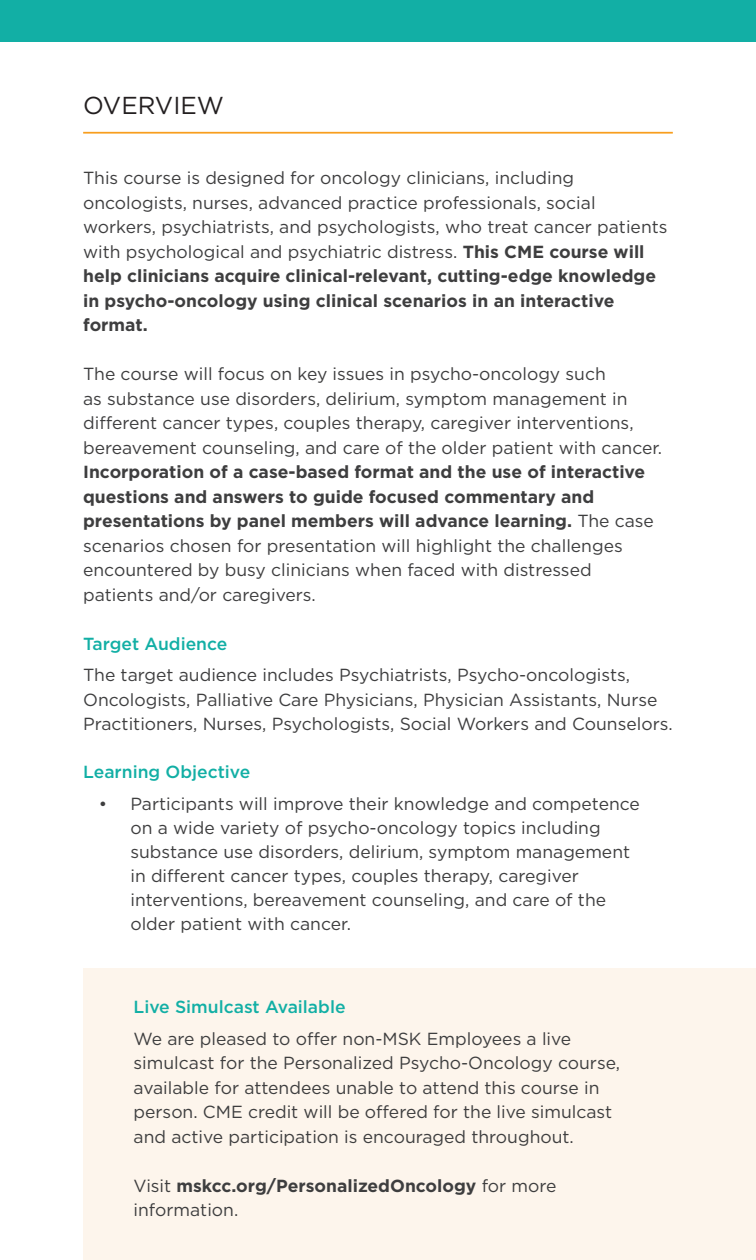
<style>
.page{position:relative;width:756px;height:1260px;background:#fff}
.page>*{position:absolute;margin:0;border:0;box-sizing:border-box;transform-origin:0 0}
.t1{font:24.5px "Gotham";color:#231f20}
.t2{font:17.5px/24.5px "Gotham";color:#3e3e3f}
.t3{font:700 17.5px/24.5px "Gotham";color:#3e3e3f}
.t4{font:500 17.5px "Gotham";color:#12afa5}
.s1{font-weight:700}
.s2{font-weight:400}
</style>
<div class="page">
<div style="left:0;top:0;width:756px;height:42px;background:#12afa5"></div>
<hr style="left:83px;top:132px;width:590px;height:2px;background:#f89e1e">
<div style="left:83px;top:969px;width:673px;height:291px;background:#fdf5ec"></div>
<p class="t1" style="left:83px;top:90px;width:142px">OVERVIEW</p>
<p class="t2" style="left:83px;top:165px;width:586px">This course is designed for oncology clinicians, including oncologists, nurses, advanced practice professionals, social workers, psychiatrists, and psychologists, who treat cancer patients with psychological and psychiatric distress. <span class="s1">This CME course will help clinicians acquire clinical-relevant, cutting-edge knowledge in psycho-oncology using clinical scenarios in an interactive format.</span></p>
<p class="t2" style="left:83px;top:361px;width:581px">The course will focus on key issues in psycho-oncology such<br>as substance use disorders, delirium, symptom management in different cancer types, couples therapy, caregiver interventions, bereavement counseling, and care of the older patient with cancer.<br><span class="s1">Incorporation of a case-based format and the use of interactive questions and answers to guide focused commentary and presentations by panel members will advance learning.</span> The case scenarios chosen for presentation will highlight the challenges encountered by busy clinicians when faced with distressed</p>
<p class="t2" style="left:83px;top:582px;width:234px">patients and/or caregivers.</p>
<p class="t4" style="left:83px;top:632px;width:146px">Target Audience</p>
<p class="t2" style="left:83px;top:662px;width:591px">The target audience includes Psychiatrists, Psycho-oncologists,<br>Oncologists, Palliative Care Physicians, Physician Assistants, Nurse<br>Practitioners, Nurses, Psychologists, Social Workers and Counselors.</p>
<p class="t4" style="left:83px;top:761px;width:169px">Learning Objective</p>
<p class="t2" style="left:130px;top:791px;width:511px;text-indent:-31px">• Participants will improve their knowledge and competence on a wide variety of psycho-oncology topics including substance use disorders, delirium, symptom management in different cancer types, couples therapy, caregiver interventions, bereavement counseling, and care of the older patient with cancer.</p>
<p class="t4" style="left:134px;top:996px;width:214px">Live Simulcast Available</p>
<p class="t2" style="left:134px;top:1026px;width:488px">We are pleased to offer non-MSK Employees a live simulcast for the Personalized Psycho-Oncology course, available for attendees unable to attend this course in person. CME credit will be offered for the live simulcast</p>
<p class="t2" style="left:134px;top:1124px;width:442px">and active participation is encouraged throughout.</p>
<p class="t3" style="left:134px;top:1173px;width:425px"><span class="s2">Visit</span> mskcc.org/PersonalizedOncology <span class="s2">for more information.</span></p>
</div>
